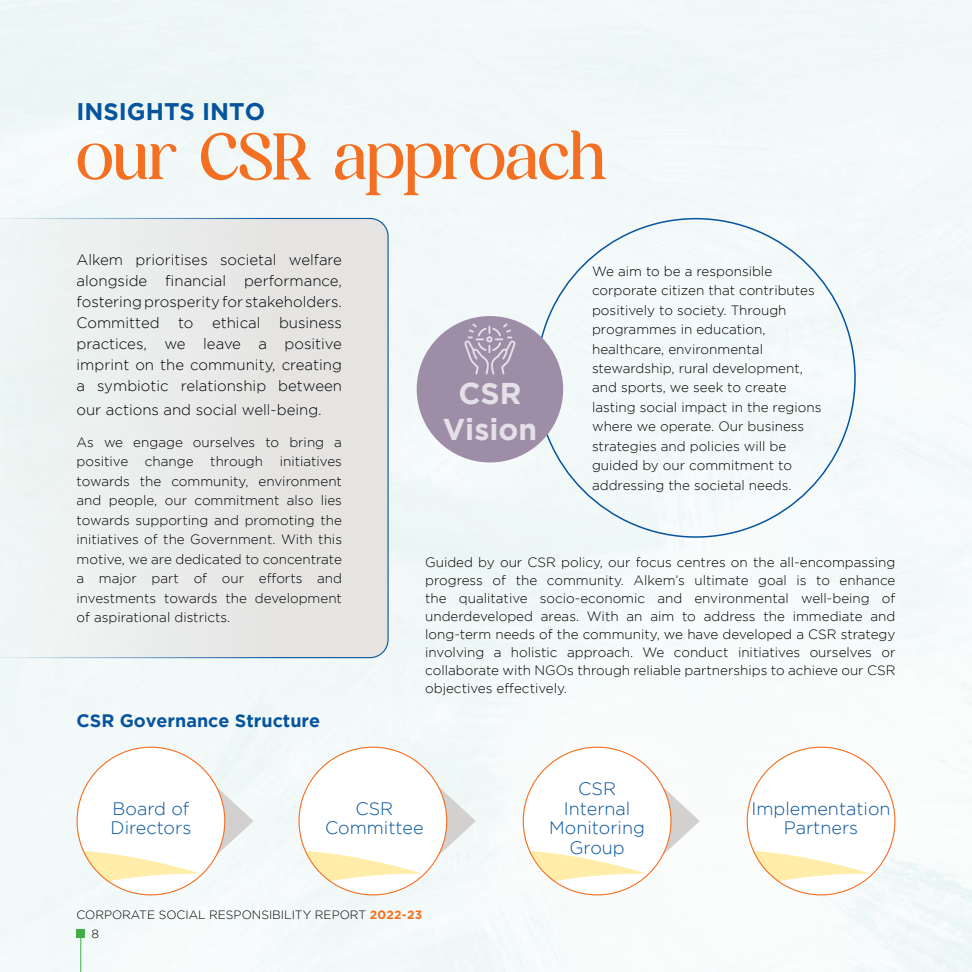
<style>
.page{position:relative;width:972px;height:972px;background:#f2f9f9}
.page>*{position:absolute;margin:0;border:0;box-sizing:border-box;transform-origin:0 0}
.t1{font:66.6px "esthetique";color:#f36f21}
.t2{font:700 30px/36px "Gotham";color:#e4e0e8;text-align:center}
.t3{font:700 24px "Gotham";color:#06549d}
.t4{font:300 18px/19.5px "Gotham";color:#06549d;text-align:center}
.t5{font:700 18px "Gotham";color:#06549d}
.t6{font:300 15px/21px "Gotham";color:#000;text-align:justify}
.t7{font:300 13.5px/19.5px "Gotham";color:#000;text-align:justify}
.t8{font:300 12px/19.5px "Gotham";color:#000}
.s1{font-weight:700;color:#f36f21}
</style>
<div class="page">
<svg style="left:0;top:218px;width:389px;height:440px;background:#e7eae9"></svg>
<div style="left:417px;top:316px;width:146px;height:147px;background:#9e8da6;border-radius:50%"></div>
<svg style="left:464px;top:323px;width:52px;height:51px"></svg>
<div style="left:77px;top:747px;width:148px;height:148px;background:#fff;border-radius:50%"></div>
<svg style="left:77px;top:774px;width:177px;height:121px"></svg>
<div style="left:299px;top:747px;width:148px;height:148px;background:#fff;border-radius:50%"></div>
<svg style="left:299px;top:774px;width:177px;height:121px"></svg>
<div style="left:523px;top:747px;width:148px;height:148px;background:#fff;border-radius:50%"></div>
<svg style="left:523px;top:774px;width:177px;height:121px"></svg>
<div style="left:747px;top:747px;width:148px;height:148px;background:#fff;border-radius:50%"></div>
<svg style="left:747px;top:830px;width:126px;height:65px"></svg>
<svg style="left:971px;top:780px;width:1px;height:139px"></svg>
<hr style="left:80px;top:930px;width:1px;height:42px;background:#41ad49">
<div style="left:77px;top:930px;width:8px;height:8px;background:#41ad49"></div>
<h3 class="t3" style="left:77px;top:97px;width:190px">INSIGHTS INTO</h3>
<h1 class="t1" style="left:77px;top:114px;width:531px">our CSR approach</h1>
<p class="t6" style="left:77px;top:249px;width:267px">Alkem prioritises societal welfare alongside financial performance, fostering prosperity for stakeholders.<br>Committed to ethical business practices, we leave a positive imprint on the community, creating a symbiotic relationship between</p>
<p class="t6" style="left:77px;top:399px;width:247px">our actions and social well-being.</p>
<p class="t7" style="left:77px;top:432px;width:267px">As we engage ourselves to bring a positive change through initiatives towards the community, environment and people, our commitment also lies towards supporting and promoting the initiatives of the Government. With this motive, we are dedicated to concentrate a major part of our efforts and investments towards the development of aspirational districts.</p>
<h3 class="t5" style="left:77px;top:710px;width:245px">CSR Governance Structure</h3>
<h2 class="t2" style="left:443px;top:374px;width:96px">CSR<br>Vision</h2>
<p class="t7" style="left:592px;top:261px;width:231px;text-align:left">We aim to be a responsible corporate citizen that contributes positively to society. Through programmes in education, healthcare, environmental stewardship, rural development, and sports, we seek to create lasting social impact in the regions where we operate. Our business strategies and policies will be guided by our commitment to addressing the societal needs.</p>
<p class="t7" style="left:425px;top:554px;width:472px;line-height:18px">Guided by our CSR policy, our focus centres on the all-encompassing progress of the community. Alkem’s ultimate goal is to enhance the qualitative socio-economic and environmental well-being of underdeveloped areas. With an aim to address the immediate and long-term needs of the community, we have developed a CSR strategy involving a holistic approach. We conduct initiatives ourselves or collaborate with NGOs through reliable partnerships to achieve our CSR objectives effectively.</p>
<h3 class="t4" style="left:111px;top:799px;width:82px;text-align:left">Board of<br>Directors</h3>
<h3 class="t4" style="left:325px;top:799px;width:100px">CSR<br>Committee</h3>
<p class="t8" style="left:91px;top:905px;width:332px;text-indent:-15px">CORPORATE SOCIAL RESPONSIBILITY REPORT <span class="s1">2022-23<br></span>8</p>
<h3 class="t4" style="left:549px;top:779px;width:97px">CSR<br>Internal<br>Monitoring<br>Group</h3>
<h3 class="t4" style="left:751px;top:799px;width:141px">Implementation<br>Partners</h3>
</div>
